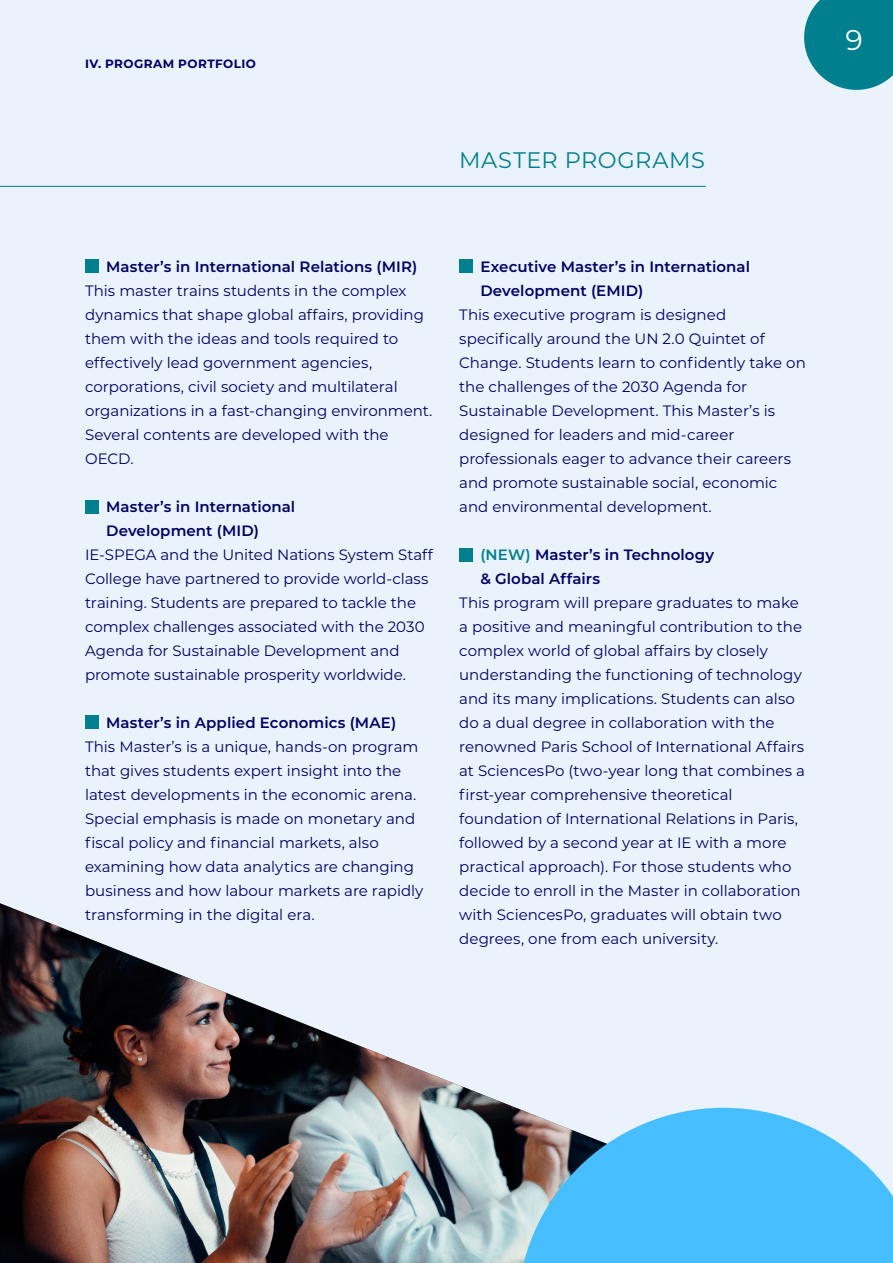
<style>
.page{position:relative;width:893px;height:1263px;background:#fff}
.page>*{position:absolute;margin:0;border:0;box-sizing:border-box;transform-origin:0 0}
.t1{font:28.5px "Montserrat";color:#fff}
.t2{font:22.5px "Montserrat";letter-spacing:.025em;color:#00808f}
.t3{font:15px/24px "Montserrat";color:#006}
.t4{font:600 15px/24px "Montserrat";letter-spacing:.005em;color:#006}
.t5{font:700 12px "Montserrat";letter-spacing:.035em;color:#006}
.s1{color:#00808f}
</style>
<div class="page">
<div style="left:0;top:0;width:893px;height:1108px;background:#eaf2fb"></div>
<div style="left:0;top:753px;width:774px;height:150px;background:#eaf2fb"></div>
<img style="left:0;top:903px;width:774px;height:360px">
<hr style="left:0;top:186px;width:706px;height:1px;background:#00808f">
<svg style="left:517px;top:1108px;width:376px;height:155px;background:#61bdf0"></svg>
<div style="left:85px;top:259px;width:13px;height:14px;background:#00808f"></div>
<div style="left:459px;top:259px;width:14px;height:14px;background:#00808f"></div>
<div style="left:459px;top:549px;width:14px;height:13px;background:#00808f"></div>
<div style="left:85px;top:501px;width:13px;height:13px;background:#00808f"></div>
<div style="left:85px;top:715px;width:13px;height:14px;background:#00808f"></div>
<svg style="left:804px;top:0;width:89px;height:90px;background:#1c8d9b"></svg>
<p class="t5" style="left:85px;top:55px;width:172px">IV. PROGRAM PORTFOLIO</p>
<h2 class="t2" style="left:459px;top:145px;width:247px">MASTER PROGRAMS</h2>
<p class="t4" style="left:106px;top:254px;width:313px">Master’s in International Relations (MIR)</p>
<p class="t3" style="left:85px;top:278px;width:349px">This master trains students in the complex dynamics that shape global affairs, providing them with the ideas and tools required to effectively lead government agencies, corporations, civil society and multilateral organizations in a fast-changing environment.<br>Several contents are developed with the OECD.</p>
<p class="t4" style="left:106px;top:494px;width:191px">Master’s in International<br>Development (MID)</p>
<p class="t3" style="left:85px;top:542px;width:349px">IE-SPEGA and the United Nations System Staff College have partnered to provide world-class training. Students are prepared to tackle the complex challenges associated with the 2030<br>Agenda for Sustainable Development and promote sustainable prosperity worldwide.</p>
<p class="t4" style="left:106px;top:710px;width:292px">Master’s in Applied Economics (MAE)</p>
<p class="t3" style="left:85px;top:734px;width:340px">This Master’s is a unique, hands-on program that gives students expert insight into the latest developments in the economic arena.<br>Special emphasis is made on monetary and fiscal policy and financial markets, also examining how data analytics are changing business and how labour markets are rapidly transforming in the digital era.</p>
<p class="t4" style="left:480px;top:254px;width:271px">Executive Master’s in International<br>Development (EMID)</p>
<p class="t3" style="left:459px;top:302px;width:348px">This executive program is designed specifically around the UN 2.0 Quintet of Change. Students learn to confidently take on the challenges of the 2030 Agenda for Sustainable Development. This Master’s is designed for leaders and mid-career professionals eager to advance their careers and promote sustainable social, economic and environmental development.</p>
<p class="t4" style="left:480px;top:542px;width:235px"><span class="s1">(NEW)</span> Master’s in Technology &amp; Global Affairs</p>
<p class="t3" style="left:459px;top:590px;width:347px">This program will prepare graduates to make a positive and meaningful contribution to the complex world of global affairs by closely understanding the functioning of technology and its many implications. Students can also do a dual degree in collaboration with the renowned Paris School of International Affairs at SciencesPo (two-year long that combines a first-year comprehensive theoretical foundation of International Relations in Paris, followed by a second year at IE with a more practical approach). For those students who decide to enroll in the Master in collaboration with SciencesPo, graduates will obtain two degrees, one from each university.</p>
<h1 class="t1" style="left:845px;top:20px;width:19px">9</h1>
</div>
